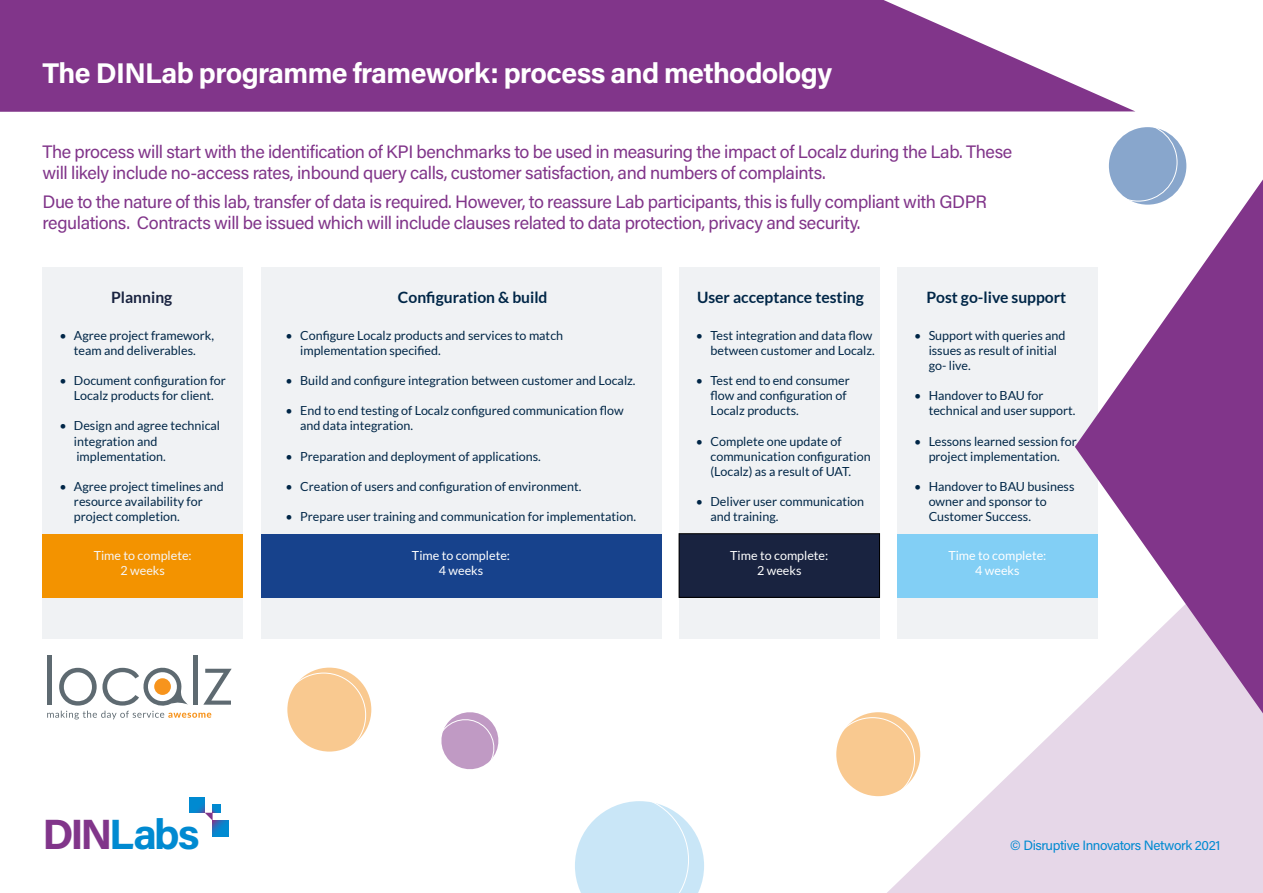
<style>
.page{position:relative;width:1263px;height:893px;background:#fff}
.page>*{position:absolute;margin:0;border:0;box-sizing:border-box;transform-origin:0 0}
.t1{font:700 42.3px "Acumin Pro";letter-spacing:-.07em;color:#008ad1}
.t2{font:700 28.5px "Acumin Pro";letter-spacing:-.02em;color:#fff}
.t3{font:18px/21px "Acumin Pro";letter-spacing:-.025em;color:#81358a}
.t4{font:700 15.6px "Lato";color:#002647}
.t5{font:700 15.6px "Lato";color:#192340}
.t6{font:13.5px "Acumin Pro";letter-spacing:-.03em;color:#008ad1}
.t7{font:12.45px/15px "Lato";color:#002647}
.t8{font:12.45px/15px "Lato";color:#fff;text-align:center}
.t9{font:12.45px/15px "Lato";color:#f6f6f6;text-align:center}
.s1{color:#81358a}
</style>
<div class="page">
<svg style="left:887px;top:711px;width:376px;height:182px;fill:#e6d7e8"></svg>
<svg style="left:0;top:0;width:1135px;height:112px;background:#8f4b97"></svg>
<svg style="left:189px;top:797px;width:16px;height:16px"></svg>
<svg style="left:205px;top:805px;width:15px;height:15px"></svg>
<svg style="left:213px;top:820px;width:15px;height:16px"></svg>
<div style="left:287px;top:668px;width:84px;height:84px;background:#f9c990;border-radius:50%"></div>
<svg style="left:441px;top:712px;width:58px;height:58px"></svg>
<svg style="left:575px;top:801px;width:129px;height:92px"></svg>
<div style="left:1109px;top:127px;width:77px;height:78px;background:#88a6cc;border-radius:50%"></div>
<div style="left:836px;top:712px;width:84px;height:84px;background:#f9c990;border-radius:50%"></div>
<div style="left:261px;top:268px;width:400px;height:371px;background:#f0f2f4"></div>
<div style="left:261px;top:534px;width:400px;height:63px;background:#17428c"></div>
<div style="left:679px;top:268px;width:200px;height:371px;background:#f0f2f4"></div>
<div style="left:679px;top:534px;width:200px;height:63px;background:#192340"></div>
<div style="left:678px;top:533px;width:202px;height:65px;border:1px solid #000"></div>
<div style="left:897px;top:268px;width:200px;height:371px;background:#f0f2f4"></div>
<div style="left:897px;top:534px;width:200px;height:63px;background:#82cff5"></div>
<div style="left:43px;top:268px;width:200px;height:371px;background:#f0f2f4"></div>
<div style="left:43px;top:534px;width:200px;height:63px;background:#f39300"></div>
<svg style="left:1075px;top:179px;width:188px;height:534px"></svg>
<div style="left:47px;top:655px;width:5px;height:50px;background:#5e6a71"></div>
<div style="left:193px;top:655px;width:5px;height:50px;background:#5e6a71"></div>
<svg style="left:47px;top:667px;width:185px;height:52px"></svg>
<h2 class="t2" style="left:43px;top:53px;width:791px">The DINLab programme framework: process and methodology</h2>
<p class="t3" style="left:43px;top:140px;width:971px">The process will start with the identification of KPI benchmarks to be used in measuring the impact of Localz during the Lab. These will likely include no-access rates, inbound query calls, customer satisfaction, and numbers of complaints.</p>
<p class="t3" style="left:43px;top:191px;width:946px">Due to the nature of this lab, transfer of data is required. However, to reassure Lab participants, this is fully compliant with GDPR regulations. Contracts will be issued which will include clauses related to data protection, privacy and security.</p>
<p class="t5" style="left:111px;top:289px;width:63px">Planning</p>
<p class="t7" style="left:59px;top:328px;width:156px;text-align:center">• Agree project framework, team and deliverables.</p>
<p class="t7" style="left:59px;top:373px;width:168px;text-align:center">• Document configuration for<br>Localz products for client.</p>
<p class="t7" style="left:74px;top:418px;width:148px;text-indent:-15px">• Design and agree technical integration and implementation.</p>
<p class="t7" style="left:74px;top:478px;width:151px;text-indent:-15px">• Agree project timelines and resource availability for project completion.</p>
<p class="t9" style="left:94px;top:548px;width:100px">Time to complete:<br>2 weeks</p>
<p class="t4" style="left:398px;top:289px;width:151px">Configuration &amp; build</p>
<p class="t7" style="left:300px;top:328px;width:264px;text-indent:-15px">• Configure Localz products and services to match implementation specified.</p>
<p class="t7" style="left:286px;top:373px;width:352px">• Build and configure integration between customer and Localz.</p>
<p class="t7" style="left:300px;top:403px;width:325px;text-indent:-15px">• End to end testing of Localz configured communication flow and data integration.</p>
<p class="t7" style="left:286px;top:448px;width:257px">• Preparation and deployment of applications.</p>
<p class="t7" style="left:286px;top:478px;width:297px">• Creation of users and configuration of environment.</p>
<p class="t7" style="left:286px;top:509px;width:352px">• Prepare user training and communication for implementation.</p>
<p class="t8" style="left:412px;top:548px;width:100px">Time to complete:<br>4 weeks</p>
<p class="t4" style="left:697px;top:289px;width:168px">User acceptance testing</p>
<p class="t7" style="left:696px;top:328px;width:180px;text-align:right">• Test integration and data flow between customer and Localz.</p>
<p class="t7" style="left:710px;top:373px;width:141px;text-indent:-15px">• Test end to end consumer flow and configuration of<br>Localz products.</p>
<p class="t7" style="left:710px;top:433px;width:162px;text-indent:-15px">• Complete one update of communication configuration (Localz) as a result of UAT.</p>
<p class="t7" style="left:710px;top:493px;width:155px;text-indent:-15px">• Deliver user communication and training.</p>
<p class="t8" style="left:730px;top:548px;width:100px">Time to complete:<br>2 weeks</p>
<p class="t4" style="left:926px;top:289px;width:141px">Post go-live support</p>
<p class="t7" style="left:929px;top:328px;width:138px;text-indent:-15px">• Support with queries and issues as result of initial go- live.</p>
<p class="t7" style="left:929px;top:388px;width:148px;text-indent:-15px">• Handover to BAU for technical and user support.</p>
<p class="t7" style="left:914px;top:433px;width:164px;text-align:center">• Lessons learned session for project implementation.</p>
<p class="t7" style="left:929px;top:478px;width:147px;text-indent:-15px">• Handover to BAU business owner and sponsor to<br>Customer Success.</p>
<p class="t8" style="left:948px;top:548px;width:100px">Time to complete:<br>4 weeks</p>
<h1 class="t1" style="left:43px;top:804px;width:159px"><span class="s1">DIN</span>Labs</h1>
<p class="t6" style="left:1010px;top:836px;width:212px">© Disruptive Innovators Network 2021</p>
</div>
